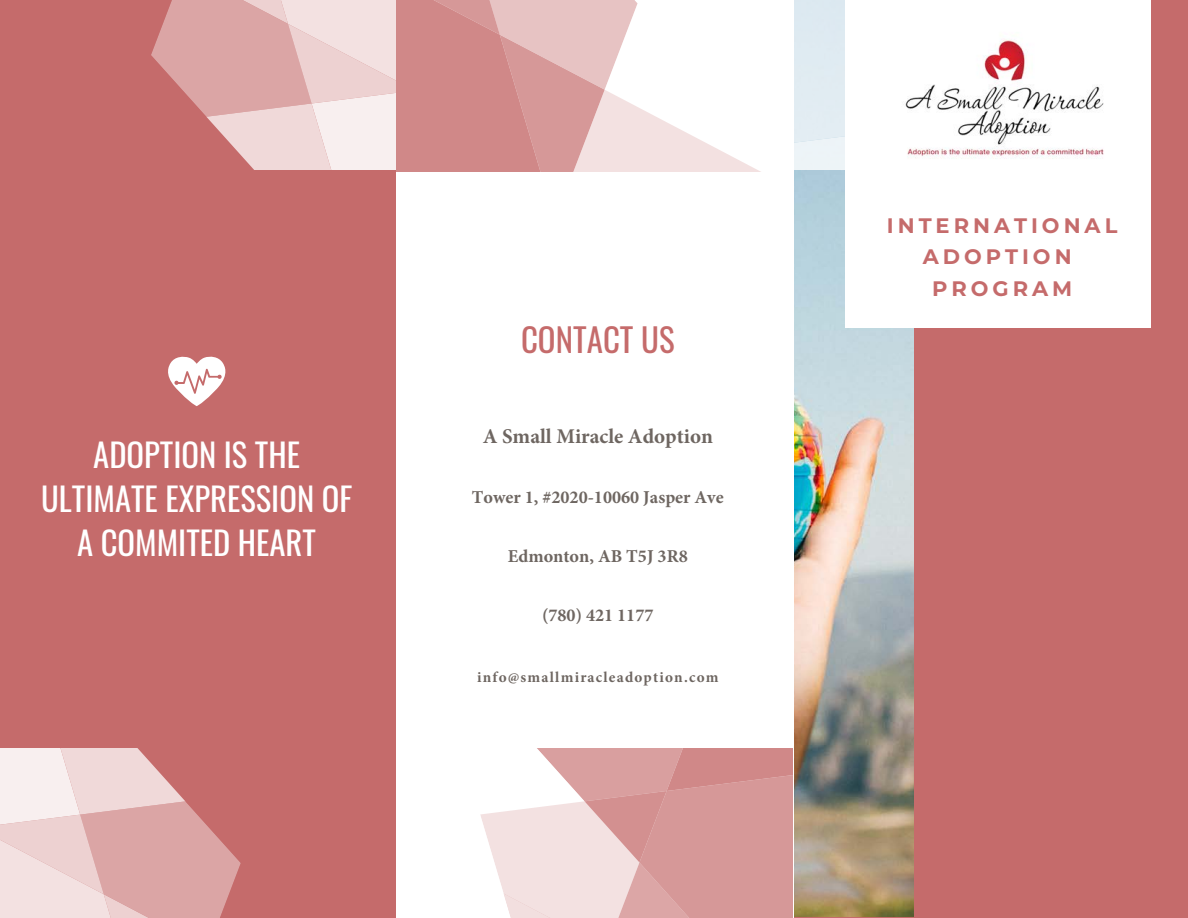
<style>
.page{position:relative;width:1188px;height:918px;background:#c56b6b}
.page>*{position:absolute;margin:0;border:0;box-sizing:border-box;transform-origin:0 0}
.t1{font:33px "Oswald";color:#c56b6b}
.t2{font:32.7px/43.8px "Oswald";color:#fff;text-align:center}
.t3{font:700 21px/31.5px "Montserrat";letter-spacing:.19em;color:#c56b6b;text-align:center}
.t4{font:700 21px "Minion Pro";color:#6e6661}
.t5{font:700 18.15px "Minion Pro";color:#6e6661}
.t6{font:700 15.15px "Minion Pro";letter-spacing:.08em;color:#6e6661}
</style>
<div class="page">
<img style="left:793px;top:171px;width:120px;height:746px">
<div style="left:845px;top:0;width:305px;height:328px;background:#fff"></div>
<div style="left:396px;top:0;width:397px;height:918px;background:#fff"></div>
<svg style="left:0;top:748px;width:793px;height:170px"></svg>
<svg style="left:151px;top:0;width:1000px;height:171px"></svg>
<svg style="left:168px;top:357px;width:57px;height:49px"></svg>
<img style="left:884px;top:9px;width:242px;height:162px">
<h2 class="t2" style="left:41px;top:429px;width:313px">ADOPTION IS THE<br>ULTIMATE EXPRESSION OF<br>A COMMITED HEART</h2>
<h1 class="t1" style="left:521px;top:310px;width:155px">CONTACT US</h1>
<p class="t4" style="left:483px;top:422px;width:232px">A Small Miracle Adoption</p>
<p class="t5" style="left:472px;top:485px;width:253px">Tower 1, #2020-10060 Jasper Ave</p>
<p class="t5" style="left:508px;top:544px;width:181px">Edmonton, AB T5J 3R8</p>
<p class="t5" style="left:542px;top:602px;width:113px">(780) 421 1177</p>
<p class="t6" style="left:477px;top:667px;width:243px">info@smallmiracleadoption.com</p>
<p class="t3" style="left:887px;top:209px;width:232px">INTERNATIONAL<br>ADOPTION<br>PROGRAM</p>
</div>
